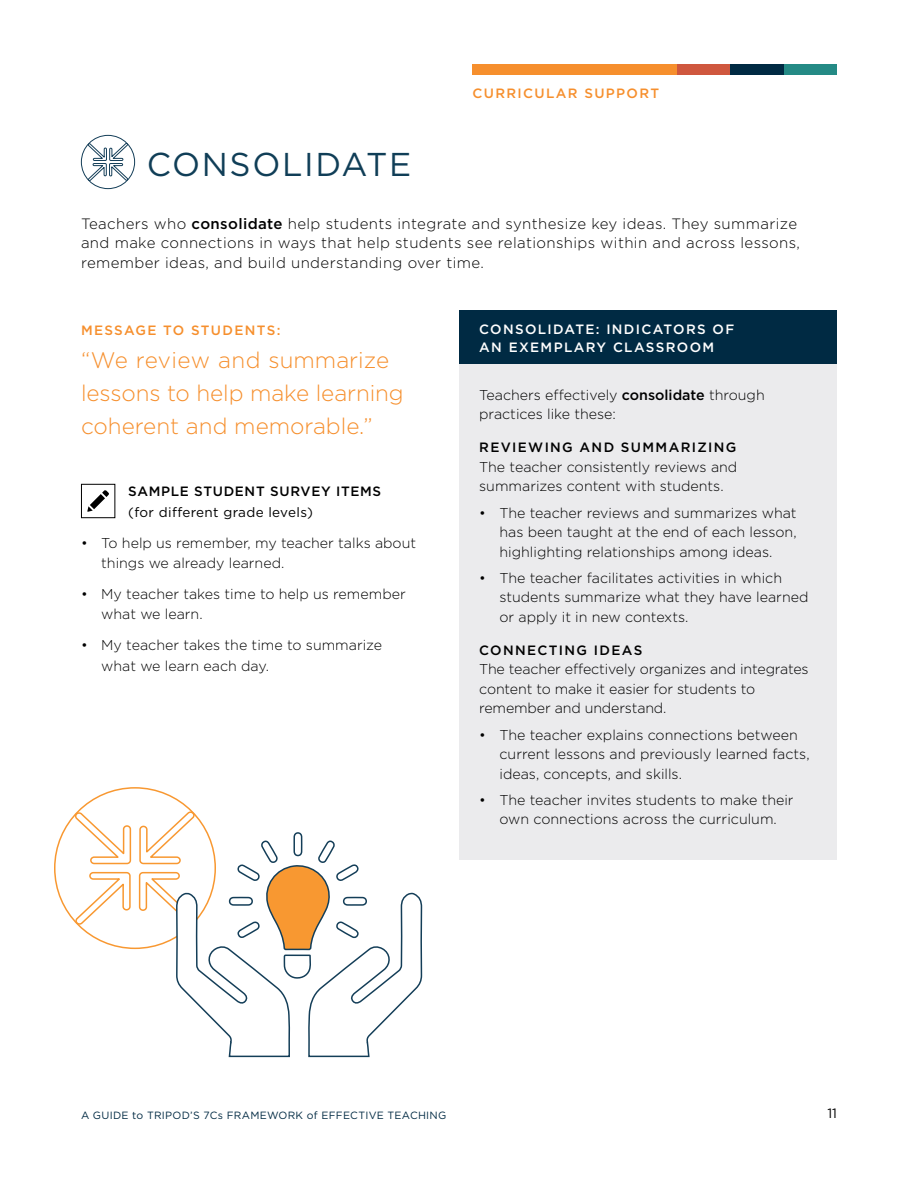
<style>
.page{position:relative;width:918px;height:1188px;background:#fff}
.page>*{position:absolute;margin:0;border:0;box-sizing:border-box;transform-origin:0 0}
.t1{font:33px "Gotham";letter-spacing:.05em;color:#103e57}
.t2{font:300 22.5px/33px "Gotham";color:#f68f2d}
.t3{font:300 15px/19.5px "Gotham";letter-spacing:.025em;color:#000}
.t4{font:300 14.25px/19.5px "Gotham";color:#000}
.t5{font:500 13.5px/18px "Gotham";letter-spacing:.1em;color:#fff}
.t6{font:500 13.5px "Gotham";letter-spacing:.1em;color:#000}
.t7{font:500 13.5px "Gotham";letter-spacing:.1em;color:#f68f2d}
.t8{font:13.5px "Gotham";letter-spacing:.025em;color:#000}
.t9{font:500 13.5px "Gotham";letter-spacing:.05em;color:#000}
.t10{font:10.5px "Gotham";letter-spacing:.025em;color:#002a43}
.s1{font-weight:500}
</style>
<div class="page">
<div style="left:459px;top:314px;width:378px;height:546px;background:#ebebed"></div>
<div style="left:459px;top:310px;width:378px;height:54px;background:#002a43"></div>
<div style="left:472px;top:65px;width:206px;height:10px;background:#f68f2d"></div>
<div style="left:678px;top:65px;width:53px;height:10px;background:#cf573e"></div>
<div style="left:784px;top:65px;width:53px;height:10px;background:#248a85"></div>
<div style="left:731px;top:65px;width:53px;height:10px;background:#002a43"></div>
<svg style="left:102px;top:490px;width:7px;height:7px"></svg>
<svg style="left:87px;top:506px;width:6px;height:6px"></svg>
<svg style="left:90px;top:494px;width:15px;height:15px"></svg>
<div style="left:81px;top:484px;width:34px;height:34px;border:1px solid #000"></div>
<svg style="left:81px;top:135px;width:54px;height:54px"></svg>
<div style="left:81px;top:135px;width:54px;height:54px;border:1px solid #143e58;border-radius:50%"></div>
<svg style="left:87px;top:142px;width:42px;height:40px"></svg>
<svg style="left:73px;top:810px;width:350px;height:248px"></svg>
<h1 class="t1" style="left:147px;top:146px;width:266px">CONSOLIDATE</h1>
<p class="t7" style="left:472px;top:85px;width:188px">CURRICULAR SUPPORT</p>
<p class="t3" style="left:81px;top:213px;width:721px">Teachers who <span class="s1">consolidate</span> help students integrate and synthesize key ideas. They summarize and make connections in ways that help students see relationships within and across lessons, remember ideas, and build understanding over time.</p>
<p class="t7" style="left:81px;top:323px;width:201px">MESSAGE TO STUDENTS:</p>
<h2 class="t2" style="left:81px;top:343px;width:324px">“We review and summarize lessons to help make learning coherent and memorable.”</h2>
<p class="t9" style="left:128px;top:483px;width:255px">SAMPLE STUDENT SURVEY ITEMS</p>
<p class="t8" style="left:128px;top:504px;width:186px">(for different grade levels)</p>
<p class="t4" style="left:101px;top:533px;width:316px;text-indent:-20px">• To help us remember, my teacher talks about things we already learned.</p>
<p class="t4" style="left:101px;top:584px;width:306px;text-indent:-20px">• My teacher takes time to help us remember what we learn.</p>
<p class="t4" style="left:101px;top:634px;width:283px;line-height:21px;text-indent:-20px">• My teacher takes the time to summarize what we learn each day.</p>
<p class="t5" style="left:479px;top:320px;width:256px">CONSOLIDATE: INDICATORS OF<br>AN EXEMPLARY CLASSROOM</p>
<p class="t4" style="left:479px;top:385px;width:287px">Teachers effectively <span class="s1">consolidate</span> through practices like these:</p>
<p class="t6" style="left:479px;top:440px;width:259px">REVIEWING AND SUMMARIZING</p>
<p class="t4" style="left:479px;top:457px;width:260px">The teacher consistently reviews and summarizes content with students.</p>
<p class="t4" style="left:499px;top:503px;width:299px;text-align:justify;text-indent:-20px">• The teacher reviews and summarizes what has been taught at the end of each lesson, highlighting relationships among ideas.</p>
<p class="t4" style="left:499px;top:568px;width:310px;text-indent:-20px">• The teacher facilitates activities in which students summarize what they have learned or apply it in new contexts.</p>
<p class="t6" style="left:479px;top:642px;width:165px">CONNECTING IDEAS</p>
<p class="t4" style="left:479px;top:659px;width:331px">The teacher effectively organizes and integrates content to make it easier for students to remember and understand.</p>
<p class="t4" style="left:499px;top:725px;width:312px;text-indent:-20px">• The teacher explains connections between current lessons and previously learned facts, ideas, concepts, and skills.</p>
<p class="t4" style="left:479px;top:790px;width:316px;text-align:center">• The teacher invites students to make their own connections across the curriculum.</p>
<p class="t10" style="left:81px;top:1110px;width:367px">A GUIDE to TRIPOD’S 7Cs FRAMEWORK of EFFECTIVE TEACHING</p>
<p class="t8" style="left:827px;top:1106px;width:11px">11</p>
</div>
